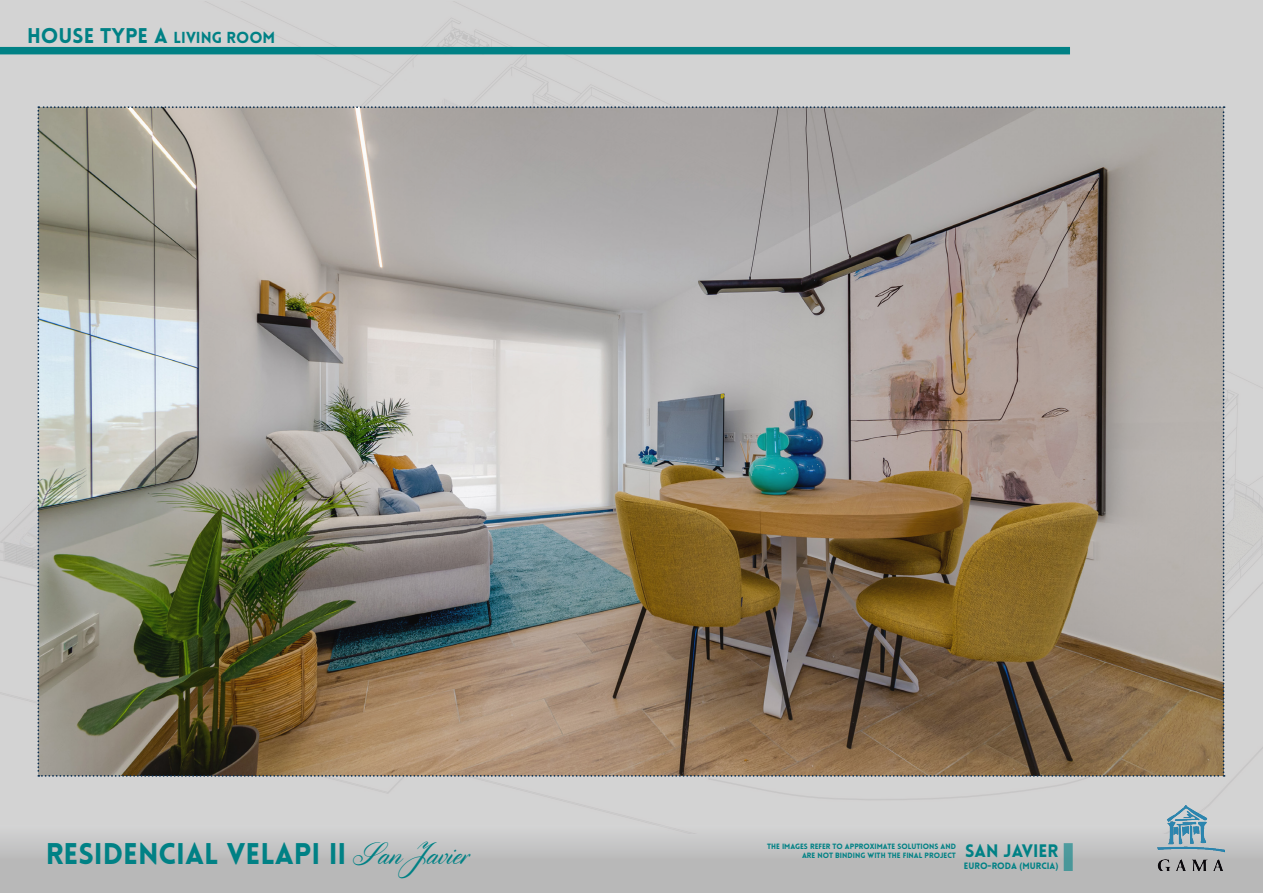
<style>
.page{position:relative;width:1263px;height:893px;background:#d3d3d3}
.page>*{position:absolute;margin:0;border:0;box-sizing:border-box;transform-origin:0 0}
.t1{font:900 29.25px "Lovelo";color:#008185}
.t2{font:900 20.85px "Lovelo";color:#008185}
.t3{font:900 17.7px "Lovelo";color:#008185}
.t4{font:900 9px "Lovelo";color:#008185}
.t5{font:900 7.5px/9px "Lovelo";color:#008185;text-align:right}
.s1{font-size:15.6px}
.s2{font-family:"Cylburn";font-weight:400;font-size:36.45px}
.s3{font-family:"Arial";font-weight:700}
</style>
<div class="page">
<div style="left:0;top:825px;width:1263px;height:68px;background:linear-gradient(to bottom,#cececf,#b2b2b1)"></div>
<div style="left:1064px;top:843px;width:9px;height:28px;background:#4a989a"></div>
<div style="left:0;top:47px;width:1070px;height:7px;background:#008185"></div>
<img style="left:1157px;top:805px;width:67px;height:66px">
<img style="left:37px;top:106px;width:1187px;height:671px">
<h2 class="t2" style="left:27px;top:23px;width:250px">HOUSE TYPE A <span class="s1">LIVING ROOM</span></h2>
<h1 class="t1" style="left:46px;top:835px;width:423px">RESIDENCIAL VELAPI II <span class="s2">San Javier</span></h1>
<h3 class="t3" style="left:965px;top:839px;width:95px">SAN JAVIER</h3>
<p class="t5" style="left:767px;top:842px;width:190px">THE IMAGES REFER TO APPROXIMATE SOLUTIONS AND<br>ARE NOT BINDING WITH THE FINAL PROJECT</p>
<p class="t4" style="left:964px;top:860px;width:96px">EURO-RODA <span class="s3">(</span>MURCIA<span class="s3">)</span></p>
</div>
